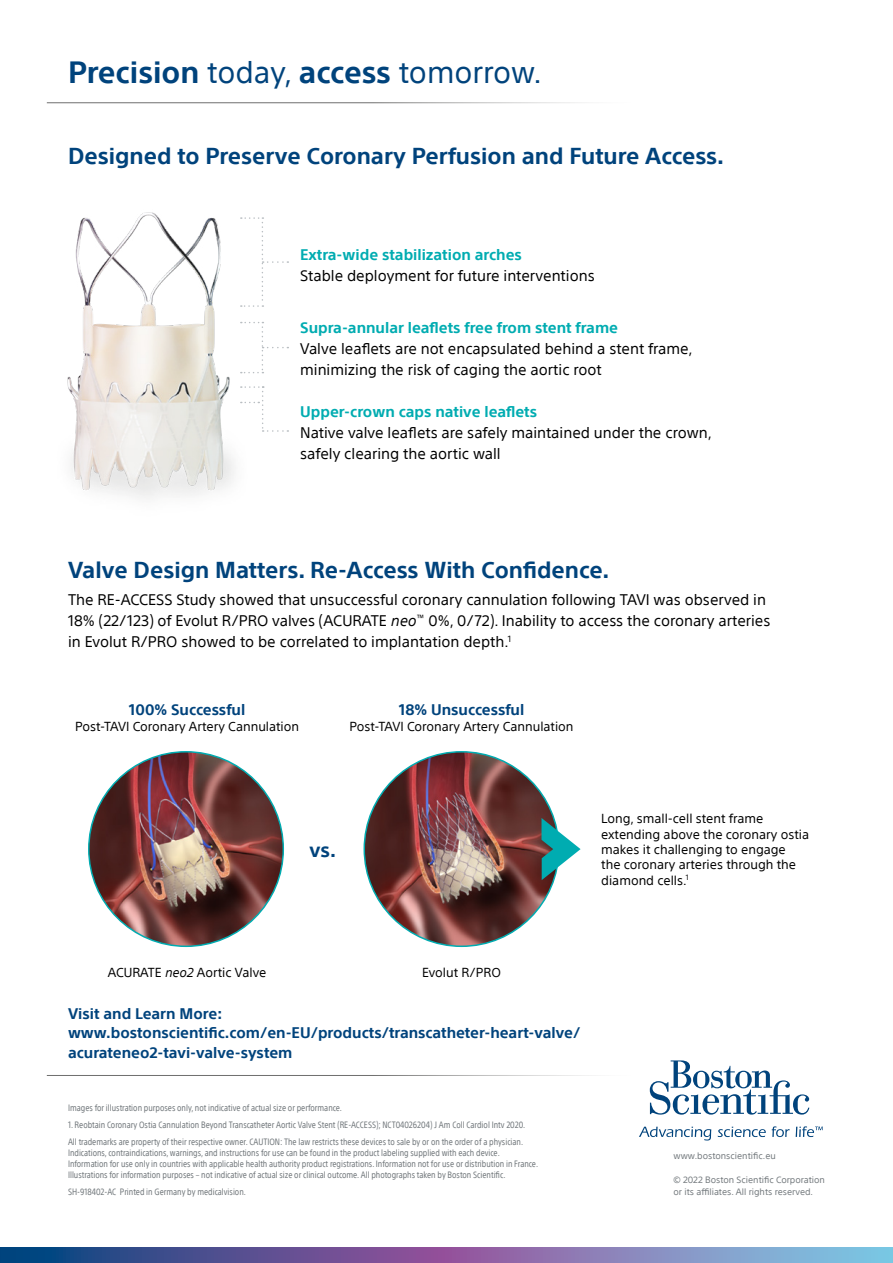
<style>
.page{position:relative;width:893px;height:1263px;background:#fff}
.page>*{position:absolute;margin:0;border:0;box-sizing:border-box;transform-origin:0 0}
.t1{font:700 30px "SST";color:#00437c}
.t2{font:700 22.5px "SST";color:#00437c}
.t3{font:700 19.5px "SST";color:#00437c}
.t4{font:15px/21px "SST";color:#000}
.t5{font:700 15px/19.5px "SST";color:#00437c}
.t6{font:700 15px "SST";color:#00acb1}
.t7{font:12.75px/15.3px "SST";color:#000}
.t8{font:condensed 9px/10.8px "SST";color:#72787c}
.t9{font:9px/12px "SST";color:#72787c}
.s1{font-weight:400}
.s2{font-style:italic}
</style>
<div class="page">
<svg style="left:250px;top:217px;width:38px;height:90px"></svg>
<svg style="left:250px;top:322px;width:38px;height:51px"></svg>
<svg style="left:250px;top:386px;width:38px;height:46px"></svg>
<img style="left:89px;top:752px;width:194px;height:194px;border-radius:97px">
<img style="left:364px;top:752px;width:195px;height:194px;border-radius:97px">
<hr style="left:47px;top:1075px;width:846px;height:1px;background:#6f6f6e">
<svg style="left:0;top:1248px;width:893px;height:15px;background:#6a6fa8"></svg>
<hr style="left:47px;top:102px;width:846px;height:1px;background:#6f6f6e">
<img style="left:67px;top:212px;width:183px;height:287px">
<svg style="left:650px;top:1060px;width:159px;height:55px"></svg>
<svg style="left:639px;top:1127px;width:72px;height:13px"></svg>
<svg style="left:718px;top:1127px;width:48px;height:10px"></svg>
<svg style="left:772px;top:1126px;width:18px;height:11px"></svg>
<svg style="left:796px;top:1126px;width:27px;height:11px"></svg>
<svg style="left:541px;top:818px;width:40px;height:62px"></svg>
<h1 class="t1" style="left:68px;top:55px;width:475px">Precision <span class="s1">today,</span> access <span class="s1">tomorrow.</span></h1>
<h2 class="t2" style="left:68px;top:143px;width:658px">Designed to Preserve Coronary Perfusion and Future Access.</h2>
<h3 class="t6" style="left:300px;top:245px;width:223px">Extra-wide stabilization arches</h3>
<h3 class="t4" style="left:300px;top:265px;width:296px">Stable deployment for future interventions</h3>
<h3 class="t6" style="left:300px;top:319px;width:319px">Supra-annular leaflets free from stent frame</h3>
<h3 class="t4" style="left:300px;top:338px;width:394px">Valve leaflets are not encapsulated behind a stent frame, minimizing the risk of caging the aortic root</h3>
<h3 class="t6" style="left:300px;top:403px;width:238px">Upper-crown caps native leaflets</h3>
<h3 class="t4" style="left:300px;top:422px;width:413px">Native valve leaflets are safely maintained under the crown, safely clearing the aortic wall</h3>
<h2 class="t2" style="left:68px;top:556px;width:543px">Valve Design Matters. Re-Access With Confidence.</h2>
<p class="t4" style="left:68px;top:589px;width:704px">The RE-ACCESS Study showed that unsuccessful coronary cannulation following TAVI was observed in<br>18% (22/123) of Evolut R/PRO valves (ACURATE <span class="s2">neo</span><sup>™</sup> 0%, 0/72). Inability to access the coronary arteries in Evolut R/PRO showed to be correlated to implantation depth.<sup>1</sup></p>
<h3 class="t5" style="left:129px;top:700px;width:118px">100% Successful</h3>
<h3 class="t7" style="left:75px;top:718px;width:226px">Post-TAVI Coronary Artery Cannulation</h3>
<h3 class="t5" style="left:399px;top:700px;width:127px">18% Unsuccessful</h3>
<h3 class="t7" style="left:349px;top:718px;width:226px">Post-TAVI Coronary Artery Cannulation</h3>
<h3 class="t3" style="left:309px;top:839px;width:28px">vs.</h3>
<h3 class="t7" style="left:601px;top:811px;width:209px">Long, small-cell stent frame extending above the coronary ostia makes it challenging to engage<br>the coronary arteries through the diamond cells.<sup>1</sup></h3>
<h3 class="t7" style="left:108px;top:965px;width:160px">ACURATE <span class="s2">neo2</span> Aortic Valve</h3>
<h3 class="t7" style="left:422px;top:965px;width:80px">Evolut R/PRO</h3>
<h3 class="t5" style="left:68px;top:1003px;width:514px">Visit and Learn More: www.bostonscientific.com/en-EU/products/transcatheter-heart-valve/ acurateneo2-tavi-valve-system</h3>
<p class="t8" style="left:68px;top:1102px;width:276px">Images for illustration purposes only, not indicative of actual size or performance.</p>
<p class="t8" style="left:68px;top:1116px;width:459px;line-height:17.2px">1. Reobtain Coronary Ostia Cannulation Beyond Transcatheter Aortic Valve Stent (RE-ACCESS); NCT04026204) J Am Coll Cardiol Intv 2020.<br>All trademarks are property of their respective owner. CAUTION: The law restricts these devices to sale by or on the order of a physician.</p>
<p class="t8" style="left:68px;top:1147px;width:472px">Indications, contraindications, warnings, and instructions for use can be found in the product labeling supplied with each device.<br>Information for use only in countries with applicable health authority product registrations. Information not for use or distribution in France.<br>Illustrations for information purposes – not indicative of actual size or clinical outcome. All photographs taken by Boston Scientific.</p>
<p class="t8" style="left:68px;top:1186px;width:179px">SH-918402-AC Printed in Germany by medicalvision.</p>
<p class="t9" style="left:673px;top:1150px;width:104px">www.bostonscientific.eu</p>
<p class="t9" style="left:673px;top:1174px;width:153px">© 2022 Boston Scientific Corporation or its affiliates. All rights reserved.</p>
</div>
